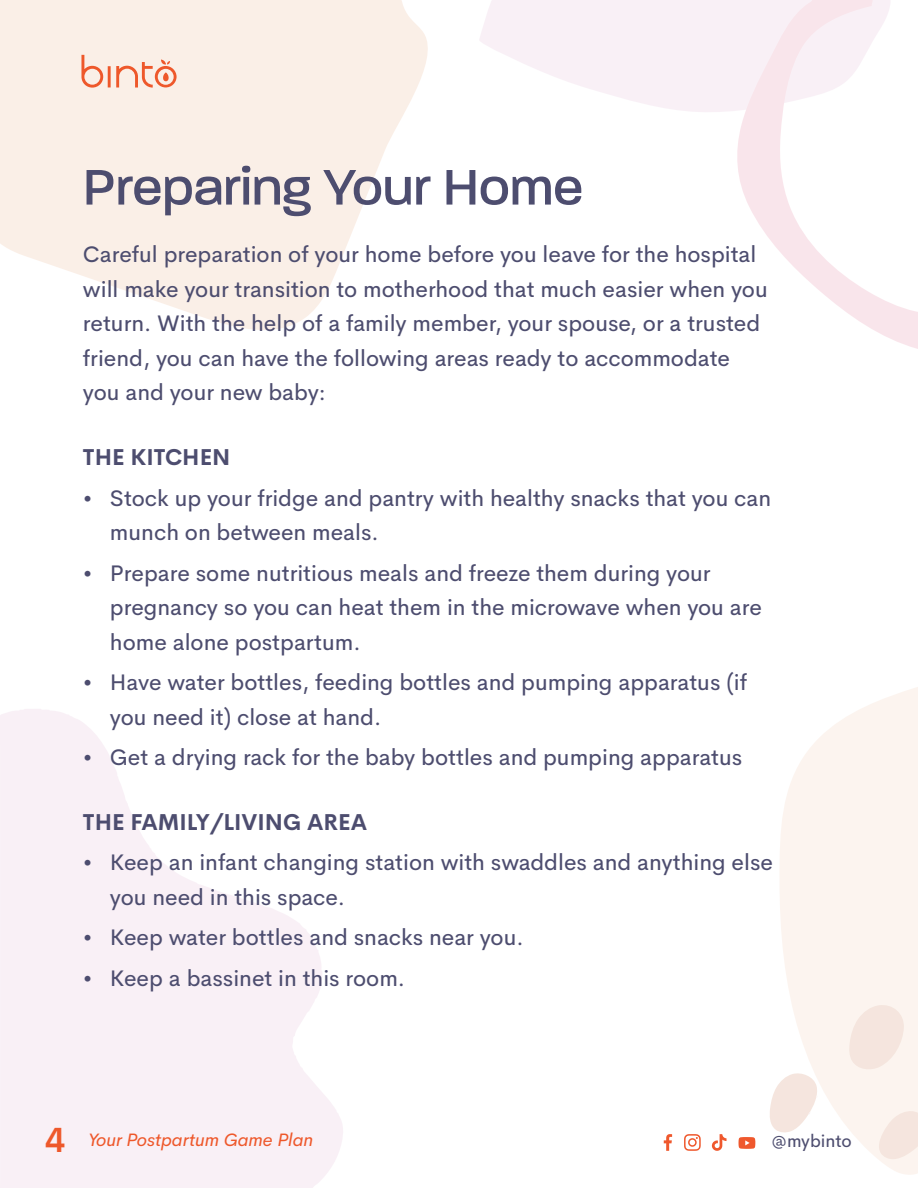
<style>
.page{position:relative;width:918px;height:1188px;background:#fff}
.page>*{position:absolute;margin:0;border:0;box-sizing:border-box;transform-origin:0 0}
.t1{font:500 54px "Paralucent";color:#4d4d6f}
.t2{font:600 34.5px "Cerebri Sans";color:#ee582b}
.t3{font:22.5px/34.5px "Cerebri Sans";color:#4d4d6f}
.t4{font:700 22.5px "Cerebri Sans";color:#4d4d6f}
.t5{font:italic 18px "Cerebri Sans";color:#ee582b}
.t6{font:17.7px "Cerebri Sans";color:#4d4d6f}
</style>
<div class="page">
<svg style="left:0;top:709px;width:343px;height:479px;fill:#f9f0f6"></svg>
<svg style="left:780px;top:687px;width:138px;height:488px;fill:#fcf4ef"></svg>
<svg style="left:0;top:0;width:428px;height:330px;fill:#faefe7"></svg>
<svg style="left:877px;top:1111px;width:41px;height:48px"></svg>
<svg style="left:770px;top:1072px;width:49px;height:61px"></svg>
<svg style="left:479px;top:0;width:255px;height:112px;fill:#f9f0f6"></svg>
<svg style="left:849px;top:1003px;width:56px;height:68px"></svg>
<svg style="left:734px;top:0;width:184px;height:349px"></svg>
<svg style="left:664px;top:1134px;width:8px;height:17px"></svg>
<svg style="left:684px;top:1134px;width:17px;height:17px"></svg>
<svg style="left:711px;top:1134px;width:16px;height:17px"></svg>
<svg style="left:739px;top:1137px;width:16px;height:12px"></svg>
<svg style="left:81px;top:55px;width:22px;height:33px"></svg>
<hr style="left:108px;top:66px;width:3px;height:21px;background:#ee582b">
<svg style="left:116px;top:60px;width:61px;height:28px;background:#f6c2af"></svg>
<h1 class="t1" style="left:83px;top:155px;width:502px">Preparing Your Home</h1>
<p class="t3" style="left:83px;top:235px;width:686px">Careful preparation of your home before you leave for the hospital will make your transition to motherhood that much easier when you return. With the help of a family member, your spouse, or a trusted friend, you can have the following areas ready to accommodate you and your new baby:</p>
<p class="t4" style="left:83px;top:439px;width:149px">THE KITCHEN</p>
<p class="t3" style="left:110px;top:479px;width:663px;text-indent:-27px">• Stock up your fridge and pantry with healthy snacks that you can munch on between meals.</p>
<p class="t3" style="left:110px;top:554px;width:653px;text-indent:-27px">• Prepare some nutritious meals and freeze them during your pregnancy so you can heat them in the microwave when you are home alone postpartum.</p>
<p class="t3" style="left:110px;top:663px;width:639px;text-indent:-27px">• Have water bottles, feeding bottles and pumping apparatus (if you need it) close at hand.</p>
<p class="t3" style="left:83px;top:738px;width:661px">• Get a drying rack for the baby bottles and pumping apparatus</p>
<p class="t4" style="left:83px;top:804px;width:286px">THE FAMILY/LIVING AREA</p>
<p class="t3" style="left:110px;top:843px;width:665px;text-indent:-27px">• Keep an infant changing station with swaddles and anything else you need in this space.</p>
<p class="t3" style="left:83px;top:918px;width:442px">• Keep water bottles and snacks near you.</p>
<p class="t3" style="left:83px;top:959px;width:324px">• Keep a bassinet in this room.</p>
<h2 class="t2" style="left:45px;top:1113px;width:22px">4</h2>
<p class="t6" style="left:772px;top:1127px;width:82px">@mybinto</p>
<p class="t5" style="left:88px;top:1125px;width:227px">Your Postpartum Game Plan</p>
</div>
